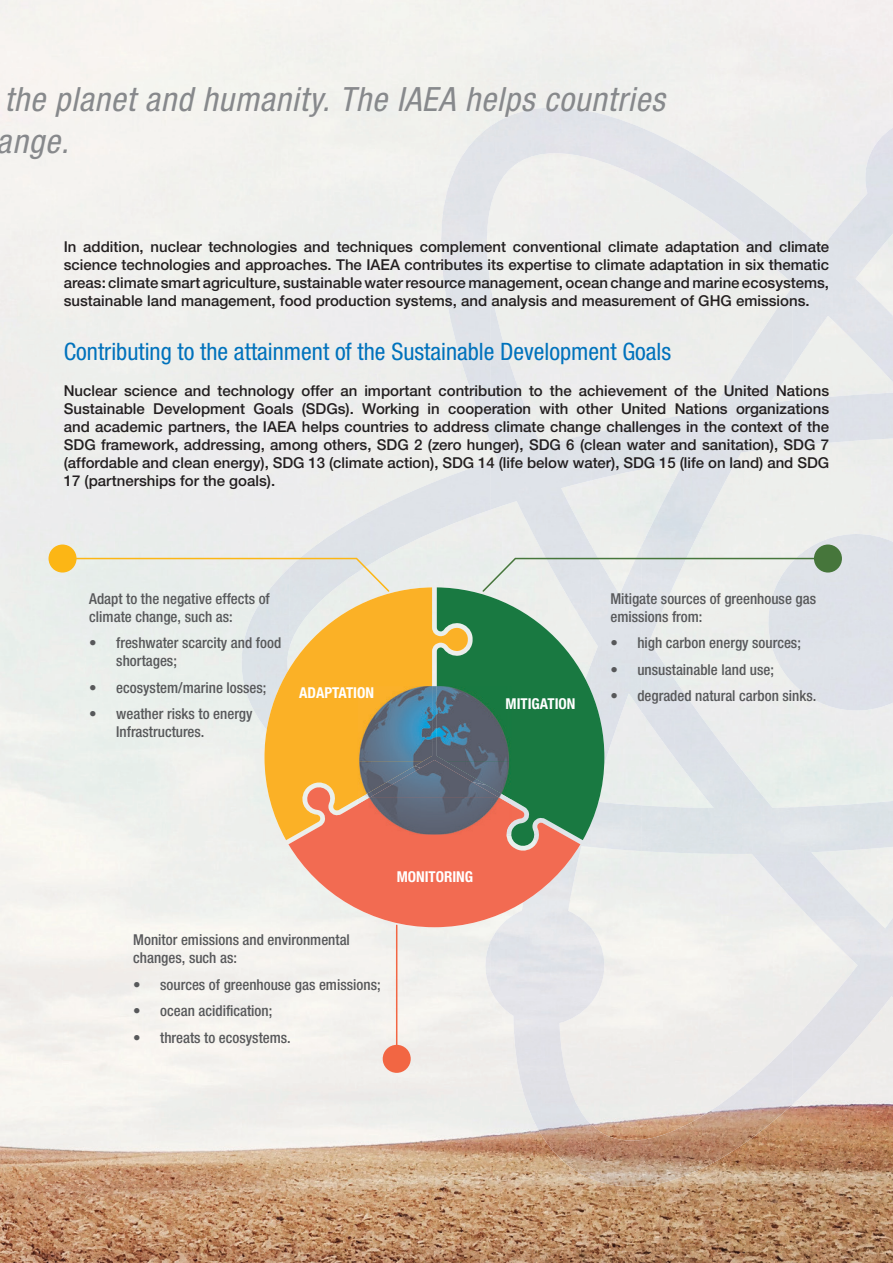
<style>
.page{position:relative;width:893px;height:1263px;background:#fff}
.page>*{position:absolute;margin:0;border:0;box-sizing:border-box;transform-origin:0 0}
.t1{font:italic condensed 33.45px/41.8px "Helvetica Neue LTW1 G";letter-spacing:.025em;color:#87898c}
.t2{font:condensed 24px "Helvetica Neue LTW1 G";color:#0072bc}
.t3{font:500 15px/18px "Helvetica Neue LTW1 G";color:#231f20;text-align:justify}
.t4{font:500 condensed 15px/18px "Helvetica Neue LTW1 G";color:#57585a}
.t5{font:700 condensed 15px "Helvetica Neue LTW1 G";color:#fff}
</style>
<div class="page">
<img style="left:0;top:0;width:893px;height:1263px">
<img style="left:843px;top:128px;width:50px;height:314px">
<img style="left:591px;top:112px;width:151px;height:103px">
<img style="left:459px;top:107px;width:132px;height:54px">
<img style="left:742px;top:185px;width:51px;height:267px">
<img style="left:443px;top:161px;width:78px;height:54px">
<img style="left:792px;top:221px;width:51px;height:225px">
<img style="left:705px;top:215px;width:37px;height:27px">
<img style="left:440px;top:215px;width:51px;height:314px">
<img style="left:490px;top:284px;width:51px;height:265px">
<img style="left:692px;top:361px;width:50px;height:186px">
<img style="left:591px;top:414px;width:101px;height:71px">
<img style="left:541px;top:433px;width:50px;height:125px">
<img style="left:390px;top:479px;width:50px;height:74px">
<img style="left:641px;top:485px;width:51px;height:368px">
<img style="left:289px;top:501px;width:101px;height:86px">
<img style="left:591px;top:545px;width:51px;height:306px">
<img style="left:239px;top:592px;width:25px;height:138px">
<img style="left:692px;top:847px;width:50px;height:7px">
<img style="left:742px;top:770px;width:151px;height:147px">
<img style="left:490px;top:927px;width:51px;height:207px">
<img style="left:541px;top:847px;width:50px;height:332px">
<img style="left:792px;top:916px;width:101px;height:163px">
<img style="left:591px;top:928px;width:14px;height:75px">
<img style="left:485px;top:941px;width:6px;height:49px">
<img style="left:742px;top:1040px;width:51px;height:105px">
<img style="left:792px;top:1078px;width:28px;height:27px">
<img style="left:591px;top:1087px;width:151px;height:99px">
<img style="left:767px;top:534px;width:126px;height:176px">
<svg style="left:288px;top:840px;width:292px;height:87px;background:#f0907e"></svg>
<svg style="left:264px;top:587px;width:173px;height:253px;background:#f4b957"></svg>
<img style="left:432px;top:686px;width:5px;height:74px">
<img style="left:423px;top:760px;width:14px;height:37px">
<img style="left:358px;top:797px;width:79px;height:37px">
<img style="left:358px;top:686px;width:74px;height:75px">
<img style="left:358px;top:761px;width:65px;height:38px">
<svg style="left:69px;top:558px;width:320px;height:34px;background:#e6e8e1"></svg>
<div style="left:49px;top:544px;width:28px;height:28px;background:#fcb615;border-radius:50%"></div>
<svg style="left:437px;top:558px;width:384px;height:289px;background:#aec2b7"></svg>
<hr style="left:396px;top:925px;width:1px;height:134px;background:#f26643">
<div style="left:814px;top:544px;width:28px;height:28px;background:#46763b;border-radius:50%"></div>
<div style="left:383px;top:1045px;width:28px;height:28px;background:#f26643;border-radius:50%"></div>
<h1 class="t1" style="left:-3px;top:79px;width:669px">the planet and humanity. The IAEA helps countries ange.</h1>
<p class="t3" style="left:64px;top:238px;width:767px">In addition, nuclear technologies and techniques complement conventional climate adaptation and climate science technologies and approaches. The IAEA contributes its expertise to climate adaptation in six thematic areas: climate smart agriculture, sustainable water resource management, ocean change and marine ecosystems, sustainable land management, food production systems, and analysis and measurement of GHG emissions.</p>
<h2 class="t2" style="left:64px;top:337px;width:609px">Contributing to the attainment of the Sustainable Development Goals</h2>
<p class="t3" style="left:64px;top:382px;width:767px">Nuclear science and technology offer an important contribution to the achievement of the United Nations Sustainable Development Goals (SDGs). Working in cooperation with other United Nations organizations and academic partners, the IAEA helps countries to address climate change challenges in the context of the SDG framework, addressing, among others, SDG 2 (zero hunger), SDG 6 (clean water and sanitation), SDG 7 (affordable and clean energy), SDG 13 (climate action), SDG 14 (life below water), SDG 15 (life on land) and SDG 17 (partnerships for the goals).</p>
<p class="t4" style="left:89px;top:589px;width:182px">Adapt to the negative effects of climate change, such as:</p>
<p class="t4" style="left:116px;top:634px;width:166px;text-indent:-27px">• freshwater scarcity and food shortages;</p>
<p class="t4" style="left:89px;top:678px;width:179px">• ecosystem/marine losses;</p>
<p class="t4" style="left:116px;top:705px;width:138px;text-indent:-27px">• weather risks to energy<br>Infrastructures.</p>
<p class="t5" style="left:299px;top:683px;width:76px">ADAPTATION</p>
<p class="t5" style="left:506px;top:694px;width:71px">MITIGATION</p>
<p class="t4" style="left:610px;top:589px;width:207px">Mitigate sources of greenhouse gas emissions from:</p>
<p class="t4" style="left:610px;top:634px;width:192px">• high carbon energy sources;</p>
<p class="t4" style="left:610px;top:660px;width:165px">• unsustainable land use;</p>
<p class="t4" style="left:610px;top:687px;width:207px">• degraded natural carbon sinks.</p>
<p class="t5" style="left:397px;top:868px;width:78px">MONITORING</p>
<p class="t4" style="left:133px;top:931px;width:218px">Monitor emissions and environmental changes, such as:</p>
<p class="t4" style="left:133px;top:975px;width:249px">• sources of greenhouse gas emissions;</p>
<p class="t4" style="left:133px;top:1002px;width:141px">• ocean acidification;</p>
<p class="t4" style="left:133px;top:1028px;width:159px">• threats to ecosystems.</p>
</div>
